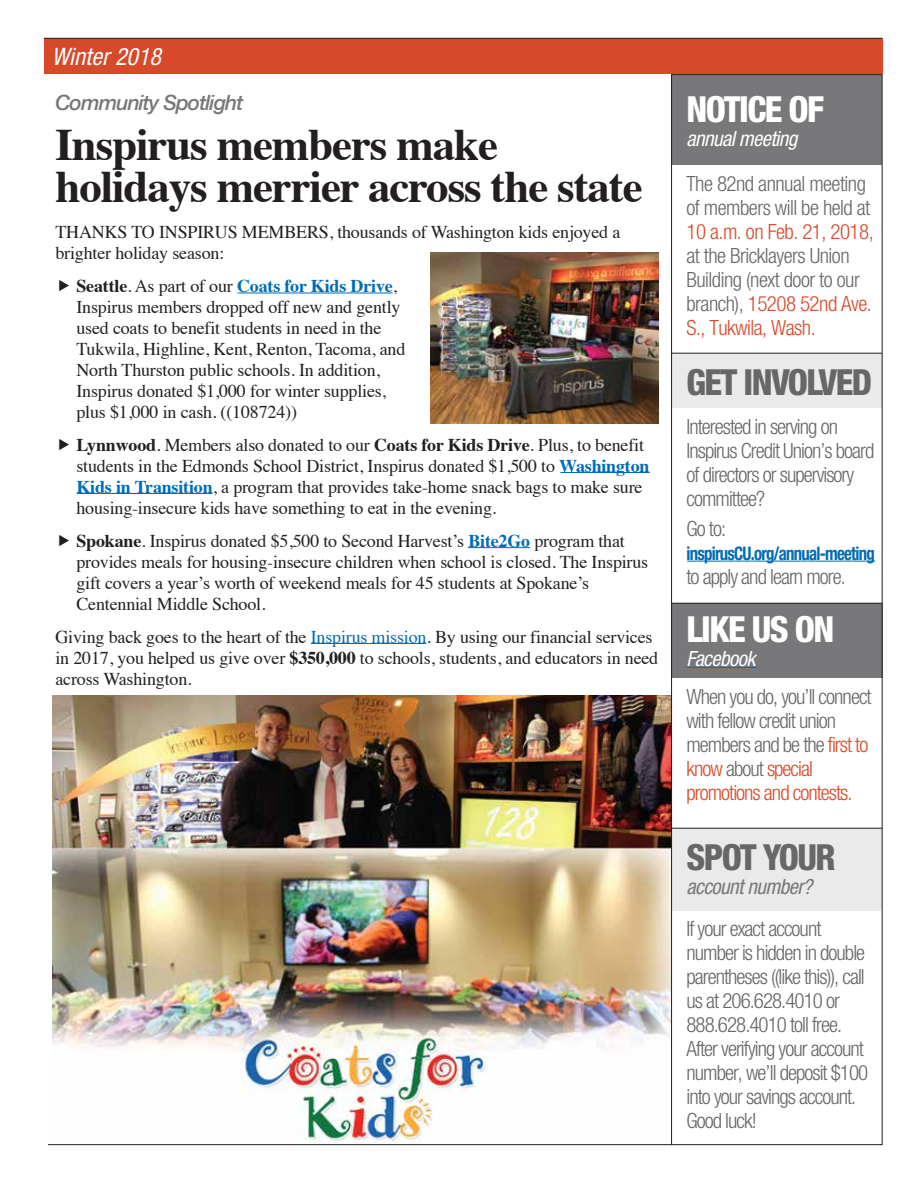
<style>
.page{position:relative;width:918px;height:1188px;background:#fff}
.page>*{position:absolute;margin:0;border:0;box-sizing:border-box;transform-origin:0 0}
.t1{font:700 45px/42px "Times";letter-spacing:-.025em;color:#231f20}
.t2{font:800 condensed 36px "Helvetica Neue LT Std";letter-spacing:-.045em;color:#666767}
.t3{font:800 condensed 36px "Helvetica Neue LT Std";letter-spacing:-.045em;color:#fff}
.t4{font:italic condensed 24px "Helvetica Neue";color:#fff}
.t5{font:300 condensed 21px/24px "Helvetica Neue";letter-spacing:-.045em;color:#666767}
.t6{font:300 condensed 21px/24px "Helvetica Neue LT Std";letter-spacing:-.025em;color:#666767}
.t7{font:italic condensed 21px "Helvetica Neue LT Std";letter-spacing:-.025em;color:#fff}
.t8{font:300 condensed 21px "Helvetica Neue LT Std";letter-spacing:-.025em;color:#d84929}
.t9{font:italic 500 21px "Helvetica Neue";letter-spacing:-.045em;color:#78777a}
.t10{font:italic condensed 21px "Helvetica Neue LT Std";letter-spacing:-.025em;color:#78777a}
.t11{font:700 condensed 18.6px "Helvetica Neue";letter-spacing:-.045em;color:#006cb7;scale:.9 1}
.t12{font:18px/21px "Times";letter-spacing:-.01em;color:#231f20}
.s1{font-weight:700}
.s2{font-weight:700;color:#006cb7}
.s3{color:#006cb7}
.s4{color:#d84929}
</style>
<div class="page">
<div style="left:671px;top:353px;width:211px;height:55px;background:#eaeaea"></div>
<div style="left:672px;top:75px;width:210px;height:90px;background:#78777a"></div>
<div style="left:671px;top:604px;width:211px;height:74px;background:#78777a"></div>
<hr style="left:671px;top:353px;width:211px;height:1px;background:#231f20">
<hr style="left:671px;top:603px;width:211px;height:1px;background:#231f20">
<div style="left:671px;top:829px;width:211px;height:82px;background:#eaeaea"></div>
<hr style="left:671px;top:828px;width:211px;height:1px;background:#231f20">
<img style="left:52px;top:695px;width:620px;height:451px">
<div style="left:44px;top:38px;width:839px;height:36px;background:#d84929"></div>
<hr style="left:48px;top:1144px;width:623px;height:1px;background:#231f20">
<div style="left:671px;top:74px;width:212px;height:1071px;border:1px solid #231f20"></div>
<img style="left:431px;top:252px;width:228px;height:171px">
<hr style="left:44px;top:38px;width:838px;height:1px;background:#231f20">
<hr style="left:238px;top:293px;width:155px;height:1px;background:#006cb7">
<hr style="left:561px;top:472px;width:89px;height:1px;background:#006cb7">
<hr style="left:77px;top:493px;width:136px;height:1px;background:#006cb7">
<hr style="left:468px;top:547px;width:62px;height:1px;background:#006cb7">
<hr style="left:311px;top:643px;width:115px;height:1px;background:#006cb7">
<hr style="left:687px;top:561px;width:188px;height:1px;background:#006cb7">
<hr style="left:687px;top:667px;width:69px;height:1px;background:#006cb7">
<h3 class="t4" style="left:52px;top:43px;width:111px">Winter 2018</h3>
<p class="t9" style="left:55px;top:85px;width:189px">Community Spotlight</p>
<h1 class="t1" style="left:56px;top:119px;width:589px">Inspirus members make holidays merrier across the state</h1>
<p class="t12" style="left:56px;top:219px;width:566px">THANKS TO INSPIRUS MEMBERS, thousands of Washington kids enjoyed a brighter holiday season:</p>
<p class="t12" style="left:76px;top:273px;width:331px"><span class="s1">Seattle</span>. As part of our <span class="s2">Coats for Kids Drive</span>, Inspirus members dropped off new and gently used coats to benefit students in need in the Tukwila, Highline, Kent, Renton, Tacoma, and North Thurston public schools. In addition, Inspirus donated $1,000 for winter supplies, plus $1,000 in cash. ((108724))</p>
<p class="t12" style="left:76px;top:433px;width:575px"><span class="s1">Lynnwood</span>. Members also donated to our <span class="s1">Coats for Kids Drive</span>. Plus, to benefit students in the Edmonds School District, Inspirus donated $1,500 to <span class="s2">Washington Kids in Transition</span>, a program that provides take-home snack bags to make sure housing-insecure kids have something to eat in the evening.</p>
<p class="t12" style="left:76px;top:529px;width:573px"><span class="s1">Spokane</span>. Inspirus donated $5,500 to Second Harvest’s <span class="s2">Bite2Go</span> program that provides meals for housing-insecure children when school is closed. The Inspirus gift covers a year’s worth of weekend meals for 45 students at Spokane’s Centennial Middle School.</p>
<p class="t12" style="left:55px;top:625px;width:604px">Giving back goes to the heart of the <span class="s3">Inspirus mission</span>. By using our financial services in 2017, you helped us give over <span class="s1">$350,000</span> to schools, students, and educators in need across Washington.</p>
<h2 class="t3" style="left:686px;top:87px;width:139px">NOTICE OF</h2>
<p class="t7" style="left:686px;top:126px;width:113px">annual meeting</p>
<p class="t6" style="left:686px;top:171px;width:185px">The 82nd annual meeting of members will be held at</p>
<p class="t8" style="left:686px;top:219px;width:189px">10 a.m. on Feb. 21, 2018,</p>
<p class="t6" style="left:686px;top:243px;width:187px">at the Bricklayers Union<br>Building (next door to our branch), <span class="s4">15208 52nd Ave.<br>S., Tukwila, Wash.</span></p>
<h2 class="t2" style="left:686px;top:360px;width:187px">GET INVOLVED</h2>
<p class="t5" style="left:686px;top:414px;width:190px">Interested in serving on<br>Inspirus Credit Union’s board of directors or supervisory committee?</p>
<p class="t5" style="left:686px;top:516px;width:41px">Go to:</p>
<p class="t11" style="left:686px;top:542px;width:211px">inspirusCU.org/annual-meeting</p>
<p class="t5" style="left:686px;top:564px;width:161px">to apply and learn more.</p>
<h2 class="t3" style="left:686px;top:607px;width:149px">LIKE US ON</h2>
<p class="t7" style="left:686px;top:647px;width:71px">Facebook</p>
<p class="t5" style="left:686px;top:684px;width:187px">When you do, you’ll connect with fellow credit union members and be the <span class="s4">first to know</span> about <span class="s4">special promotions and contests.</span></p>
<h2 class="t2" style="left:686px;top:835px;width:151px">SPOT YOUR</h2>
<p class="t10" style="left:686px;top:875px;width:127px">account number?</p>
<p class="t5" style="left:686px;top:917px;width:183px">If your exact account number is hidden in double parentheses ((like this)), call us at 206.628.4010 or<br>888.628.4010 toll free.<br>After verifying your account number, we’ll deposit $100 into your savings account.<br>Good luck!</p>
</div>
